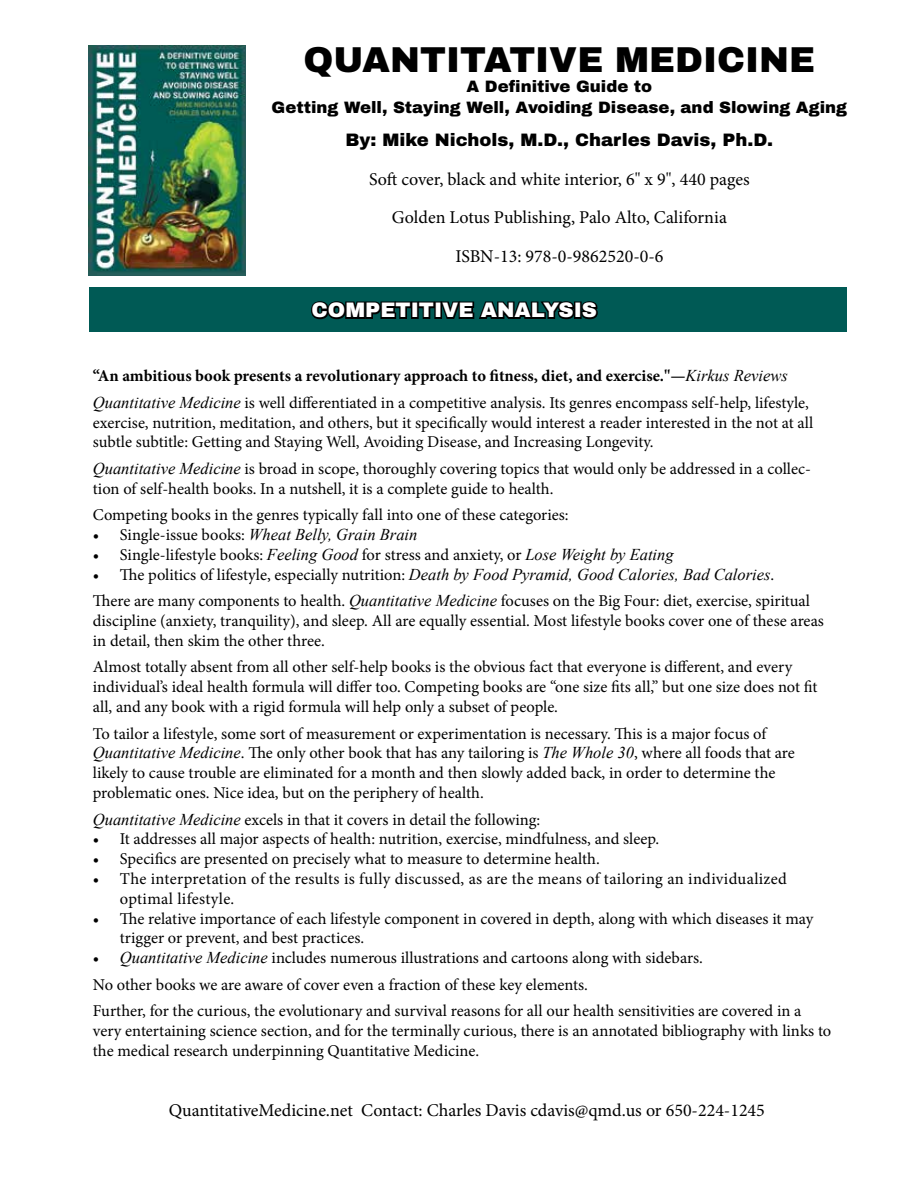
<style>
.page{position:relative;width:918px;height:1188px;background:#fff}
.page>*{position:absolute;margin:0;border:0;box-sizing:border-box;transform-origin:0 0}
.t1{font:900 36px "Archivo";color:#000}
.t2{font:900 21px "Archivo";color:#fff}
.t3{font:18px/38.8px "Minion Pro";color:#000;text-align:center}
.t4{font:900 18px "Archivo";color:#000}
.t5{font:16.5px/19.8px "Minion Pro";color:#000}
.t6{font:16.5px/19.8px "Minion Pro";letter-spacing:.02em;color:#000}
.t7{font:900 16.5px/21.6px "Archivo";color:#000;text-align:center}
.t8{font:italic 16.5px "Times New Roman";color:#000}
.s1{font-weight:700}
.s2{font-family:"Times New Roman";font-style:italic}
.s3{font-family:"Minion Pro";font-style:normal}
</style>
<div class="page">
<div style="left:90px;top:287px;width:757px;height:45px;background:#005a55"></div>
<img style="left:89px;top:45px;width:156px;height:230px">
<svg style="left:311px;top:301px;width:287px;height:19px"></svg>
<h1 class="t1" style="left:304px;top:37px;width:513px">QUANTITATIVE MEDICINE</h1>
<p class="t7" style="left:272px;top:75px;width:577px">A Definitive Guide to<br>Getting Well, Staying Well, Avoiding Disease, and Slowing Aging</p>
<p class="t4" style="left:346px;top:128px;width:429px">By: Mike Nichols, M.D., Charles Davis, Ph.D.</p>
<p class="t3" style="left:369px;top:159px;width:382px">Soft cover, black and white interior, 6" x 9", 440 pages<br>Golden Lotus Publishing, Palo Alto, California<br>ISBN-13: 978-0-9862520-0-6</p>
<p class="t2" style="left:312px;top:297px;width:287px">COMPETITIVE ANALYSIS</p>
<p class="t5" style="left:93px;top:363px;width:718px;line-height:26.5px"><span class="s1">“An ambitious book presents a revolutionary approach to fitness, diet, and exercise."—</span><span class="s2">Kirkus Reviews<br>Quantitative Medicine</span> is well differentiated in a competitive analysis. Its genres encompass self-help, lifestyle,</p>
<p class="t5" style="left:93px;top:413px;width:722px">exercise, nutrition, meditation, and others, but it specifically would interest a reader interested in the not at all subtle subtitle: Getting and Staying Well, Avoiding Disease, and Increasing Longevity.</p>
<p class="t5" style="left:93px;top:459px;width:720px"><span class="s2">Quantitative Medicine</span> is broad in scope, thoroughly covering topics that would only be addressed in a collec&shy;tion of self-health books. In a nutshell, it is a complete guide to health.</p>
<p class="t5" style="left:93px;top:505px;width:477px">Competing books in the genres typically fall into one of these categories:</p>
<p class="t8" style="left:93px;top:523px;width:326px"><span class="s3">• Single-issue books:</span> Wheat Belly, Grain Brain</p>
<p class="t5" style="left:93px;top:545px;width:582px">• Single-lifestyle books: <span class="s2">Feeling Good</span> for stress and anxiety, or <span class="s2">Lose Weight by Eating</span></p>
<p class="t5" style="left:93px;top:561px;width:719px;line-height:26.5px">• The politics of lifestyle, especially nutrition: <span class="s2">Death by Food Pyramid, Good Calories, Bad Calories</span>.<br>There are many components to health. <span class="s2">Quantitative Medicine</span> focuses on the Big Four: diet, exercise, spiritual</p>
<p class="t5" style="left:93px;top:611px;width:733px">discipline (anxiety, tranquility), and sleep. All are equally essential. Most lifestyle books cover one of these areas in detail, then skim the other three.</p>
<p class="t5" style="left:93px;top:657px;width:726px">Almost totally absent from all other self-help books is the obvious fact that everyone is different, and every individual’s ideal health formula will differ too. Competing books are “one size fits all,” but one size does not fit all, and any book with a rigid formula will help only a subset of people.</p>
<p class="t5" style="left:93px;top:723px;width:704px">To tailor a lifestyle, some sort of measurement or experimentation is necessary. This is a major focus of <span class="s2">Quantitative Medicine</span>. The only other book that has any tailoring is <span class="s2">The Whole 30</span>, where all foods that are likely to cause trouble are eliminated for a month and then slowly added back, in order to determine the problematic ones. Nice idea, but on the periphery of health.</p>
<p class="t5" style="left:93px;top:809px;width:449px"><span class="s2">Quantitative Medicine</span> excels in that it covers in detail the following:</p>
<p class="t5" style="left:93px;top:829px;width:568px">• It addresses all major aspects of health: nutrition, exercise, mindfulness, and sleep.</p>
<p class="t5" style="left:93px;top:849px;width:508px">• Specifics are presented on precisely what to measure to determine health.</p>
<p class="t6" style="left:120px;top:869px;width:669px;text-indent:-27px">• The interpretation of the results is fully discussed, as are the means of tailoring an individualized optimal lifestyle.</p>
<p class="t5" style="left:120px;top:908px;width:695px;text-indent:-27px">• The relative importance of each lifestyle component in covered in depth, along with which diseases it may trigger or prevent, and best practices.</p>
<p class="t5" style="left:93px;top:945px;width:710px;line-height:26.5px">• <span class="s2">Quantitative Medicine</span> includes numerous illustrations and cartoons along with sidebars.<br>No other books we are aware of cover even a fraction of these key elements.<br>Further, for the curious, the evolutionary and survival reasons for all our health sensitivities are covered in a</p>
<p class="t5" style="left:93px;top:1021px;width:740px">very entertaining science section, and for the terminally curious, there is an annotated bibliography with links to the medical research underpinning Quantitative Medicine.</p>
<p class="t3" style="left:169px;top:1091px;width:598px">QuantitativeMedicine.net Contact: Charles Davis cdavis@qmd.us or 650-224-1245</p>
</div>
